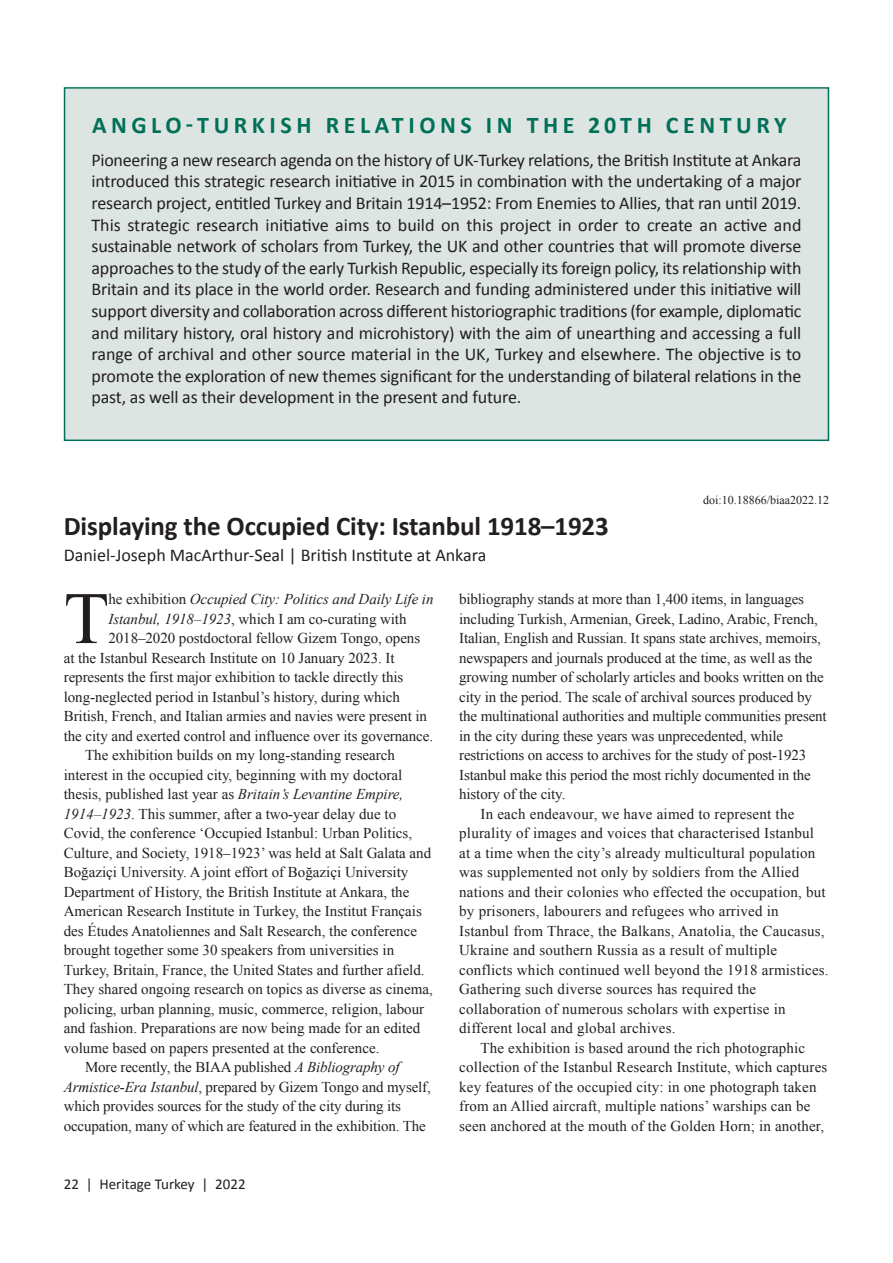
<style>
.page{position:relative;width:893px;height:1263px;background:#fff}
.page>*{position:absolute;margin:0;border:0;box-sizing:border-box;transform-origin:0 0}
.t1{font:73.95px "Times New Roman";color:#231f20}
.t2{font:700 27px "Calibri";letter-spacing:-.005em;color:#231f20}
.t3{font:700 24px "Calibri";letter-spacing:.19em;color:#007158}
.t4{font:18px/21.6px "Calibri";letter-spacing:-.01em;color:#231f20;text-align:justify}
.t5{font:15px "Times New Roman";color:#231f20}
.t6{font:italic 15px "Times New Roman";letter-spacing:-.005em;color:#231f20}
.t7{font:15px "Calibri";color:#231f20}
.t8{font:12px "Times New Roman";color:#231f20}
.s1{font-style:normal}
.s2{font-style:italic}
</style>
<div class="page">
<div style="left:65px;top:89px;width:763px;height:351px;background:#dde5e2"></div>
<div style="left:64px;top:87px;width:765px;height:354px;border:2px solid #007158"></div>
<h3 class="t3" style="left:92px;top:110px;width:696px">ANGLO-TURKISH RELATIONS IN THE 20TH CENTURY</h3>
<p class="t4" style="left:92px;top:149px;width:711px">Pioneering a new research agenda on the history of UK-Turkey relations, the British Institute at Ankara introduced this strategic research initiative in 2015 in combination with the undertaking of a major research project, entitled Turkey and Britain 1914–1952: From Enemies to Allies, that ran until 2019.<br>This strategic research initiative aims to build on this project in order to create an active and sustainable network of scholars from Turkey, the UK and other countries that will promote diverse approaches to the study of the early Turkish Republic, especially its foreign policy, its relationship with Britain and its place in the world order. Research and funding administered under this initiative will support diversity and collaboration across different historiographic traditions (for example, diplomatic and military history, oral history and microhistory) with the aim of unearthing and accessing a full range of archival and other source material in the UK, Turkey and elsewhere. The objective is to promote the exploration of new themes significant for the understanding of bilateral relations in the past, as well as their development in the present and future.</p>
<h2 class="t2" style="left:64px;top:509px;width:547px">Displaying the Occupied City: Istanbul 1918–1923</h2>
<p class="t4" style="left:64px;top:544px;width:424px">Daniel-Joseph MacArthur-Seal | British Institute at Ankara</p>
<p class="t8" style="left:703px;top:493px;width:127px">doi:10.18866/biaa2022.12</p>
<h1 class="t1" style="left:64px;top:577px;width:47px">T</h1>
<p class="t6" style="left:108px;top:591px;width:327px"><span class="s1">he exhibition</span> Occupied City: Politics and Daily Life in</p>
<p class="t5" style="left:108px;top:610px;width:300px"><span class="s2">Istanbul, 1918–1923</span>, which I am co-curating with</p>
<p class="t5" style="left:108px;top:630px;width:313px">2018–2020 postdoctoral fellow Gizem Tongo, opens</p>
<p class="t5" style="left:64px;top:649px;width:332px">at the Istanbul Research Institute on 10 January 2023. It</p>
<p class="t5" style="left:64px;top:669px;width:341px">represents the first major exhibition to tackle directly this</p>
<p class="t5" style="left:64px;top:688px;width:338px">long-neglected period in Istanbul’s history, during which</p>
<p class="t5" style="left:64px;top:708px;width:365px">British, French, and Italian armies and navies were present in</p>
<p class="t5" style="left:64px;top:727px;width:371px">the city and exerted control and influence over its governance.</p>
<p class="t5" style="left:85px;top:747px;width:311px">The exhibition builds on my long-standing research</p>
<p class="t5" style="left:64px;top:766px;width:340px">interest in the occupied city, beginning with my doctoral</p>
<p class="t5" style="left:64px;top:786px;width:341px">thesis, published last year as <span class="s2">Britain’s Levantine Empire,</span></p>
<p class="t5" style="left:64px;top:805px;width:334px"><span class="s2">1914–1923</span>. This summer, after a two-year delay due to</p>
<p class="t5" style="left:64px;top:825px;width:350px">Covid, the conference ‘Occupied Istanbul: Urban Politics,</p>
<p class="t5" style="left:64px;top:844px;width:369px">Culture, and Society, 1918–1923’ was held at Salt Galata and</p>
<p class="t5" style="left:64px;top:864px;width:346px">Boğaziçi University. A joint effort of Boğaziçi University</p>
<p class="t5" style="left:64px;top:883px;width:347px">Department of History, the British Institute at Ankara, the</p>
<p class="t5" style="left:64px;top:903px;width:360px">American Research Institute in Turkey, the Institut Français</p>
<p class="t5" style="left:64px;top:922px;width:355px">des Études Anatoliennes and Salt Research, the conference</p>
<p class="t5" style="left:64px;top:942px;width:332px">brought together some 30 speakers from universities in</p>
<p class="t5" style="left:64px;top:961px;width:362px">Turkey, Britain, France, the United States and further afield.</p>
<p class="t5" style="left:64px;top:981px;width:371px">They shared ongoing research on topics as diverse as cinema,</p>
<p class="t5" style="left:64px;top:1000px;width:362px">policing, urban planning, music, commerce, religion, labour</p>
<p class="t5" style="left:64px;top:1020px;width:358px">and fashion. Preparations are now being made for an edited</p>
<p class="t5" style="left:64px;top:1039px;width:317px">volume based on papers presented at the conference.</p>
<p class="t5" style="left:85px;top:1059px;width:316px">More recently, the BIAA published <span class="s2">A Bibliography of</span></p>
<p class="t5" style="left:64px;top:1078px;width:368px"><span class="s2">Armistice-Era Istanbul</span>, prepared by Gizem Tongo and myself,</p>
<p class="t5" style="left:64px;top:1098px;width:339px">which provides sources for the study of the city during its</p>
<p class="t5" style="left:64px;top:1117px;width:363px">occupation, many of which are featured in the exhibition. The</p>
<p class="t7" style="left:64px;top:1175px;width:183px">22 | Heritage Turkey | 2022</p>
<p class="t5" style="left:459px;top:591px;width:346px">bibliography stands at more than 1,400 items, in languages</p>
<p class="t5" style="left:459px;top:610px;width:360px">including Turkish, Armenian, Greek, Ladino, Arabic, French,</p>
<p class="t5" style="left:459px;top:630px;width:363px">Italian, English and Russian. It spans state archives, memoirs,</p>
<p class="t5" style="left:459px;top:649px;width:355px">newspapers and journals produced at the time, as well as the</p>
<p class="t5" style="left:459px;top:669px;width:366px">growing number of scholarly articles and books written on the</p>
<p class="t5" style="left:459px;top:688px;width:354px">city in the period. The scale of archival sources produced by</p>
<p class="t5" style="left:459px;top:708px;width:369px">the multinational authorities and multiple communities present</p>
<p class="t5" style="left:459px;top:727px;width:325px">in the city during these years was unprecedented, while</p>
<p class="t5" style="left:459px;top:747px;width:349px">restrictions on access to archives for the study of post-1923</p>
<p class="t5" style="left:459px;top:766px;width:353px">Istanbul make this period the most richly documented in the</p>
<p class="t5" style="left:459px;top:786px;width:108px">history of the city.</p>
<p class="t5" style="left:480px;top:805px;width:315px">In each endeavour, we have aimed to represent the</p>
<p class="t5" style="left:459px;top:825px;width:356px">plurality of images and voices that characterised Istanbul</p>
<p class="t5" style="left:459px;top:844px;width:358px">at a time when the city’s already multicultural population</p>
<p class="t5" style="left:459px;top:864px;width:342px">was supplemented not only by soldiers from the Allied</p>
<p class="t5" style="left:459px;top:883px;width:368px">nations and their colonies who effected the occupation, but</p>
<p class="t5" style="left:459px;top:903px;width:321px">by prisoners, labourers and refugees who arrived in</p>
<p class="t5" style="left:459px;top:922px;width:367px">Istanbul from Thrace, the Balkans, Anatolia, the Caucasus,</p>
<p class="t5" style="left:459px;top:942px;width:319px">Ukraine and southern Russia as a result of multiple</p>
<p class="t5" style="left:459px;top:961px;width:371px">conflicts which continued well beyond the 1918 armistices.</p>
<p class="t5" style="left:459px;top:981px;width:298px">Gathering such diverse sources has required the</p>
<p class="t5" style="left:459px;top:1000px;width:328px">collaboration of numerous scholars with expertise in</p>
<p class="t5" style="left:459px;top:1020px;width:218px">different local and global archives.</p>
<p class="t5" style="left:480px;top:1039px;width:326px">The exhibition is based around the rich photographic</p>
<p class="t5" style="left:459px;top:1059px;width:370px">collection of the Istanbul Research Institute, which captures</p>
<p class="t5" style="left:459px;top:1078px;width:359px">key features of the occupied city: in one photograph taken</p>
<p class="t5" style="left:459px;top:1098px;width:353px">from an Allied aircraft, multiple nations’ warships can be</p>
<p class="t5" style="left:459px;top:1117px;width:366px">seen anchored at the mouth of the Golden Horn; in another,</p>
</div>
